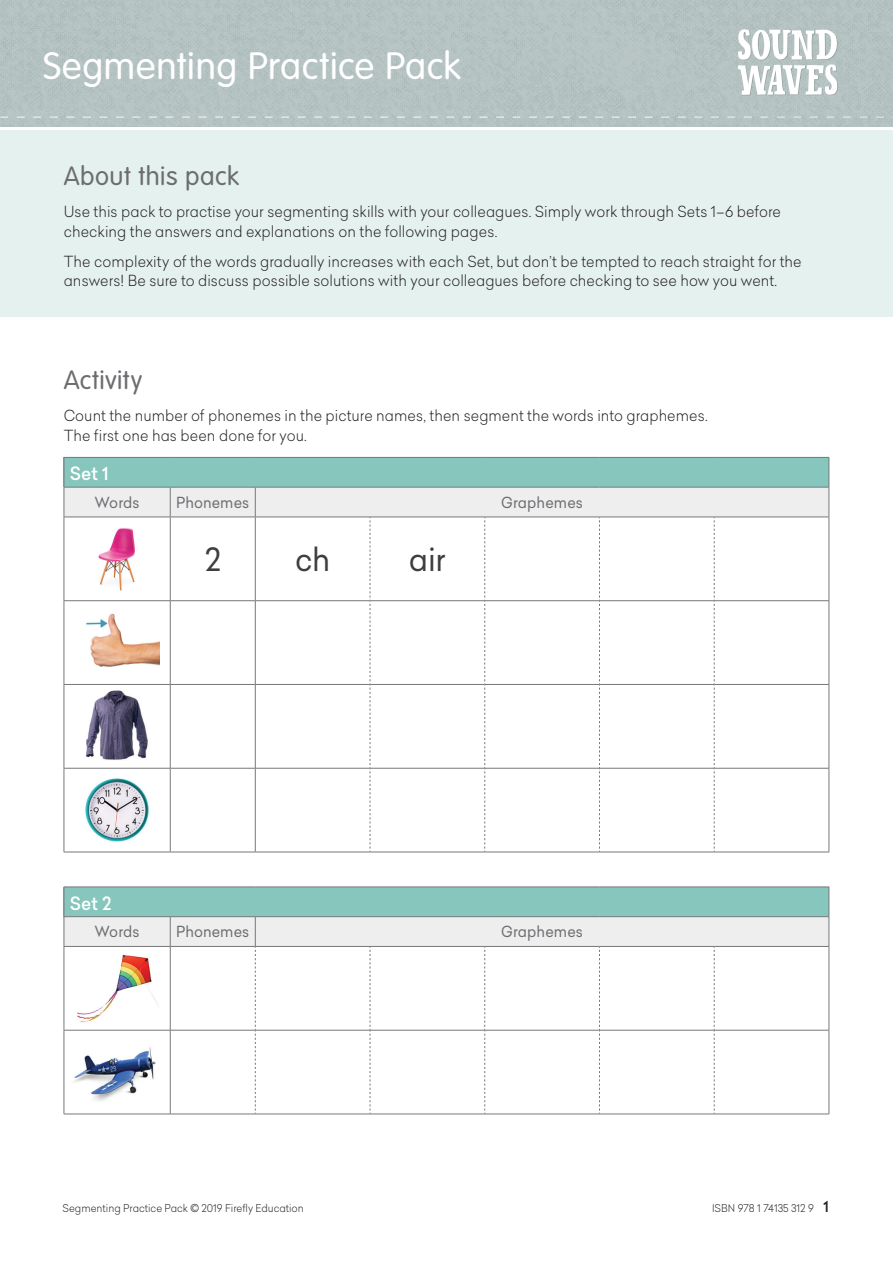
<style>
.page{position:relative;width:893px;height:1263px;background:#fff}
.page>*{position:absolute;margin:0;border:0;box-sizing:border-box;transform-origin:0 0}
.TB_Banner_Copy_Large{font:300 37.5px "VAG2";letter-spacing:.02em;color:#fff}
.Table_Copy{font:31.5px "Celias";color:#3e3e3f;scale:.95 1}
.TB_Sub_Header{font:300 27.75px "VAG Rundschrift D";letter-spacing:.02em;color:#6c6d70}
.TB_Prelim_Copy{font:500 18px "Celias";letter-spacing:.005em;color:#fff;scale:.95 1}
.TB_Prelim_Copy-2{font:300 15px/19.5px "Celias";letter-spacing:.005em;color:#231f20;scale:.95 1}
.TB_Prelim_Copy-3{font:15px "Celias";letter-spacing:.005em;color:#6c6d70;scale:.95 1}
.t1{font:300 10.5px "Celias";color:#231f20;scale:.95 1}
.s1{font-family:"URW Grotesk T Extr Ligh";font-weight:400;font-size:12px}
.s2{font-weight:500;font-size:15px}
</style>
<div class="page">
<div style="left:0;top:0;width:893px;height:126px;background:#b5c4c3"></div>
<svg style="left:0;top:117px;width:893px;height:1px"></svg>
<svg style="left:738px;top:29px;width:100px;height:66px"></svg>
<div style="left:0;top:131px;width:893px;height:186px;background:#e5f1ef"></div>
<hr style="left:64px;top:852px;width:106px;height:1px;background:#76787b">
<hr style="left:170px;top:852px;width:85px;height:1px;background:#76787b">
<hr style="left:255px;top:852px;width:115px;height:1px;background:#76787b">
<hr style="left:370px;top:852px;width:115px;height:1px;background:#76787b">
<hr style="left:485px;top:852px;width:114px;height:1px;background:#76787b">
<hr style="left:599px;top:852px;width:115px;height:1px;background:#76787b">
<hr style="left:714px;top:852px;width:115px;height:1px;background:#76787b">
<hr style="left:64px;top:457px;width:106px;height:1px;background:#76787b">
<hr style="left:170px;top:457px;width:85px;height:1px;background:#76787b">
<hr style="left:255px;top:457px;width:115px;height:1px;background:#76787b">
<hr style="left:370px;top:457px;width:115px;height:1px;background:#76787b">
<hr style="left:485px;top:457px;width:114px;height:1px;background:#76787b">
<hr style="left:599px;top:457px;width:115px;height:1px;background:#76787b">
<hr style="left:714px;top:457px;width:115px;height:1px;background:#76787b">
<svg style="left:64px;top:458px;width:766px;height:394px"></svg>
<img style="left:91px;top:523px;width:52px;height:72px">
<img style="left:75px;top:607px;width:84px;height:71px">
<img style="left:75px;top:690px;width:84px;height:72px">
<img style="left:79px;top:774px;width:76px;height:72px">
<hr style="left:64px;top:1114px;width:106px;height:1px;background:#76787b">
<hr style="left:170px;top:1114px;width:85px;height:1px;background:#76787b">
<hr style="left:255px;top:1114px;width:115px;height:1px;background:#76787b">
<hr style="left:370px;top:1114px;width:115px;height:1px;background:#76787b">
<hr style="left:485px;top:1114px;width:114px;height:1px;background:#76787b">
<hr style="left:599px;top:1114px;width:115px;height:1px;background:#76787b">
<hr style="left:714px;top:1114px;width:115px;height:1px;background:#76787b">
<svg style="left:64px;top:887px;width:766px;height:227px"></svg>
<img style="left:75px;top:952px;width:84px;height:72px">
<img style="left:69px;top:1036px;width:96px;height:72px">
<p class="TB_Banner_Copy_Large" style="left:43px;top:44px;width:419px">Segmenting Practice Pack</p>
<p class="TB_Sub_Header" style="left:64px;top:161px;width:177px">About this pack</p>
<p class="TB_Prelim_Copy-2" style="left:64px;top:201px;width:756px">Use this pack to practise your segmenting skills with your colleagues. Simply work through Sets 1–6 before checking the answers and explanations on the following pages.</p>
<p class="TB_Prelim_Copy-2" style="left:64px;top:251px;width:778px">The complexity of the words gradually increases with each Set, but don’t be tempted to reach straight for the answers! Be sure to discuss possible solutions with your colleagues before checking to see how you went.</p>
<p class="TB_Sub_Header" style="left:64px;top:364px;width:80px">Activity</p>
<p class="TB_Prelim_Copy-2" style="left:64px;top:405px;width:679px">Count the number of phonemes in the picture names, then segment the words into graphemes.<br>The first one has been done for you.</p>
<p class="TB_Prelim_Copy" style="left:70px;top:461px;width:42px">Set 1</p>
<p class="TB_Prelim_Copy-3" style="left:94px;top:492px;width:49px">Words</p>
<p class="TB_Prelim_Copy-3" style="left:176px;top:492px;width:78px">Phonemes</p>
<p class="TB_Prelim_Copy-3" style="left:501px;top:492px;width:88px">Graphemes</p>
<p class="Table_Copy" style="left:205px;top:537px;width:18px">2</p>
<p class="Table_Copy" style="left:295px;top:537px;width:39px">ch</p>
<p class="Table_Copy" style="left:409px;top:537px;width:40px">air</p>
<p class="TB_Prelim_Copy" style="left:70px;top:890px;width:45px">Set 2</p>
<p class="TB_Prelim_Copy-3" style="left:94px;top:921px;width:49px">Words</p>
<p class="TB_Prelim_Copy-3" style="left:176px;top:921px;width:78px">Phonemes</p>
<p class="TB_Prelim_Copy-3" style="left:501px;top:921px;width:88px">Graphemes</p>
<p class="t1" style="left:62px;top:1200px;width:256px">Segmenting Practice Pack <span class="s1">©</span> 2019 Firefly Education</p>
<p class="t1" style="left:712px;top:1200px;width:125px">ISBN 978 1 74135 312 9 <span class="s2">1</span></p>
</div>
